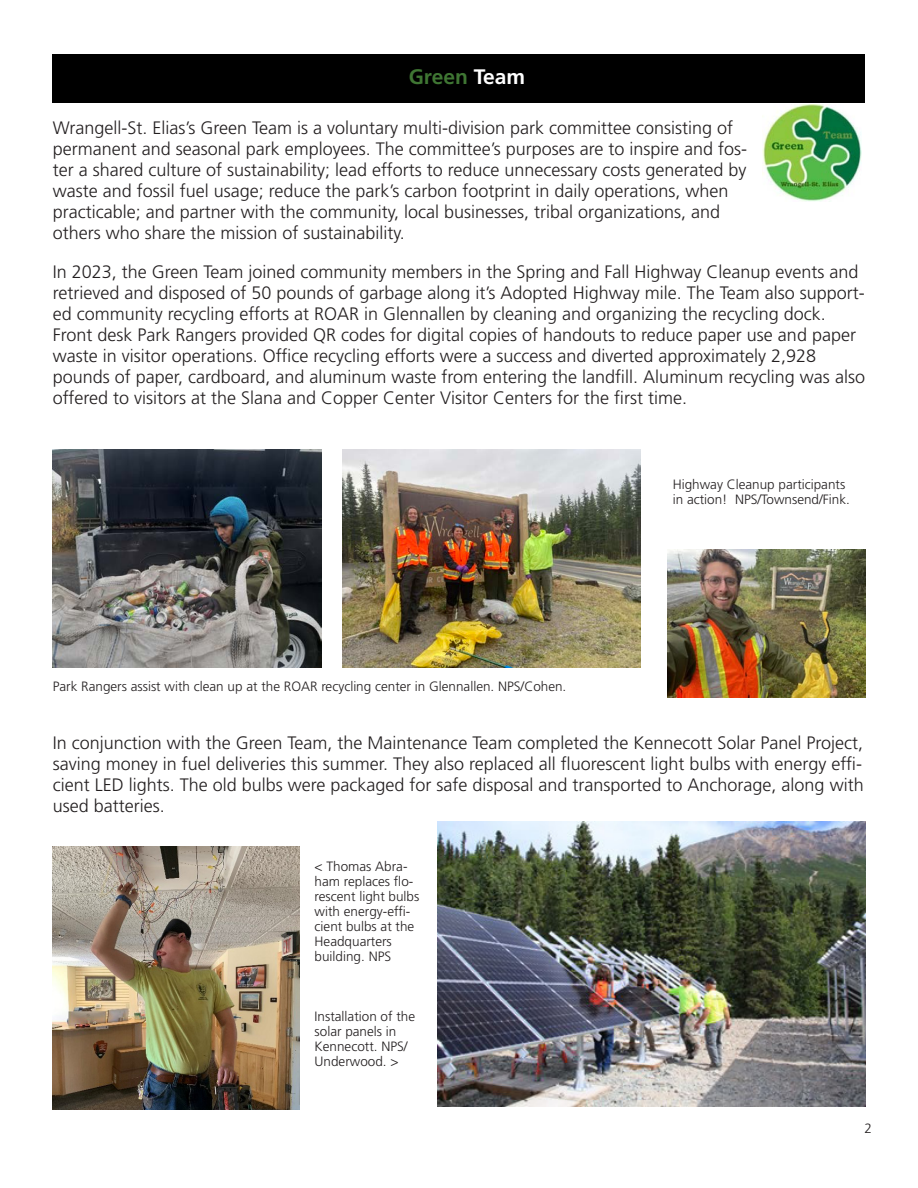
<style>
.page{position:relative;width:918px;height:1188px;background:#fff}
.page>*{position:absolute;margin:0;border:0;box-sizing:border-box;transform-origin:0 0}
.t1{font:700 21px "Frutiger LT Std";color:#3f7633}
.t2{font:300 18px/21px "Frutiger LT Std";color:#231f20}
.t3{font:300 13.5px/15px "Frutiger LT Std";color:#231f20}
.s1{color:#fff}
</style>
<div class="page">
<div style="left:53px;top:54px;width:812px;height:48px;background:#000"></div>
<img style="left:763px;top:104px;width:99px;height:98px">
<img style="left:53px;top:450px;width:268px;height:218px">
<img style="left:343px;top:450px;width:297px;height:218px">
<img style="left:668px;top:549px;width:197px;height:148px">
<img style="left:53px;top:846px;width:246px;height:264px">
<img style="left:437px;top:822px;width:428px;height:285px">
<p class="t1" style="left:409px;top:65px;width:118px">Green <span class="s1">Team</span></p>
<p class="t2" style="left:53px;top:117px;width:696px">Wrangell-St. Elias’s Green Team is a voluntary multi-division park committee consisting of permanent and seasonal park employees. The committee’s purposes are to inspire and fos&shy;ter a shared culture of sustainability; lead efforts to reduce unnecessary costs generated by waste and fossil fuel usage; reduce the park’s carbon footprint in daily operations, when</p>
<p class="t2" style="left:53px;top:201px;width:669px">practicable; and partner with the community, local businesses, tribal organizations, and others who share the mission of sustainability.</p>
<p class="t2" style="left:53px;top:262px;width:814px">In 2023, the Green Team joined community members in the Spring and Fall Highway Cleanup events and retrieved and disposed of 50 pounds of garbage along it’s Adopted Highway mile. The Team also support&shy;ed community recycling efforts at ROAR in Glennallen by cleaning and organizing the recycling dock.<br>Front desk Park Rangers provided QR codes for digital copies of handouts to reduce paper use and paper waste in visitor operations. Offce recycling efforts were a success and diverted approximately 2,928 pounds of paper, cardboard, and aluminum waste from entering the landfll. Aluminum recycling was also offered to visitors at the Slana and Copper Center Visitor Centers for the frst time.</p>
<p class="t3" style="left:53px;top:679px;width:515px">Park Rangers assist with clean up at the ROAR recycling center in Glennallen. NPS/Cohen.</p>
<p class="t3" style="left:673px;top:477px;width:179px">Highway Cleanup participants in action! NPS/Townsend/Fink.</p>
<p class="t2" style="left:53px;top:733px;width:812px;text-align:justify">In conjunction with the Green Team, the Maintenance Team completed the Kennecott Solar Panel Project, saving money in fuel deliveries this summer. They also replaced all fuorescent light bulbs with energy eff&shy;cient LED lights. The old bulbs were packaged for safe disposal and transported to Anchorage, along with used batteries.</p>
<p class="t3" style="left:315px;top:859px;width:106px">&lt; Thomas Abra&shy;ham replaces fo&shy;rescent light bulbs with energy-eff&shy;cient bulbs at the<br>Headquarters building. NPS</p>
<p class="t3" style="left:315px;top:1009px;width:102px">Installation of the solar panels in<br>Kennecott. NPS/<br>Underwood. &gt;</p>
<p class="t3" style="left:864px;top:1121px;width:9px">2</p>
</div>
